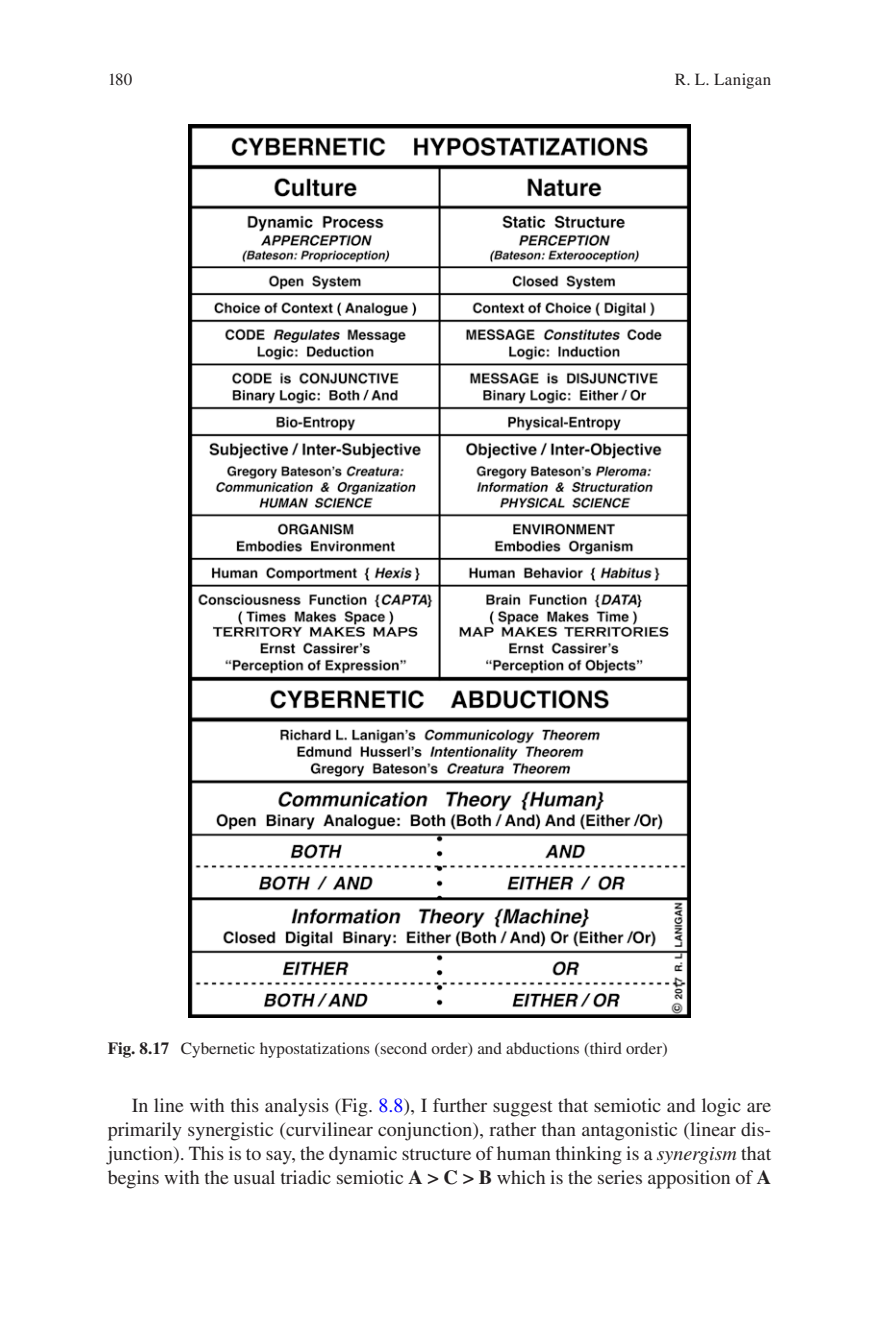
<style>
.page{position:relative;width:879px;height:1333px;background:#fff}
.page>*{position:absolute;margin:0;border:0;box-sizing:border-box;transform-origin:0 0}
.t1{font:20px/24px "Times LT Std";color:#231f20;text-align:justify}
.t2{font:17px "Times LT Std";color:#231f20}
.t3{font:17px "Times LT Std Roman 2";letter-spacing:.02em;color:#231f20}
.s1{font-weight:700}
.s2{color:#00f}
.s3{font-style:italic}
</style>
<div class="page">
<img style="left:189px;top:124px;width:501px;height:893px">
<p class="t2" style="left:108px;top:70px;width:26px">180</p>
<p class="t3" style="left:675px;top:70px;width:98px">R. L. Lanigan</p>
<p class="t2" style="left:108px;top:1038px;width:561px"><span class="s1">Fig. 8.17</span> Cybernetic hypostatizations (second order) and abductions (third order)</p>
<p class="t1" style="left:108px;top:1093px;width:665px;text-indent:24px">In line with this analysis (Fig. <span class="s2">8.8</span>), I further suggest that semiotic and logic are primarily synergistic (curvilinear conjunction), rather than antagonistic (linear dis&shy;junction). This is to say, the dynamic structure of human thinking is a <span class="s3">synergism</span> that begins with the usual triadic semiotic <span class="s1">A &gt; C &gt; B</span> which is the series apposition of <span class="s1">A</span></p>
</div>
